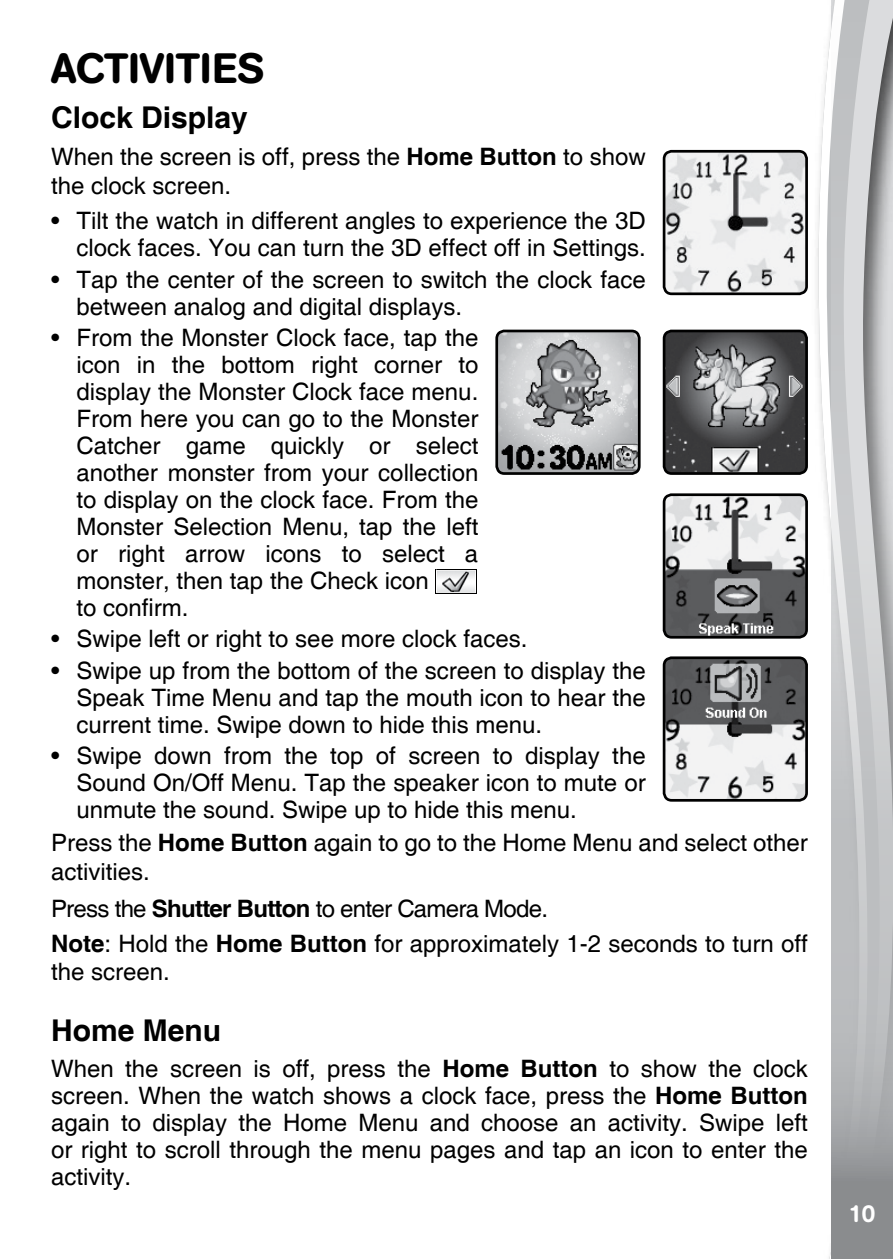
<style>
.page{position:relative;width:893px;height:1259px;background:#fff}
.page>*{position:absolute;margin:0;border:0;box-sizing:border-box;transform-origin:0 0}
.t1{font:500 42px "AG Book Rounded";color:#000}
.t2{font:700 30px "Helvetica";color:#000}
.t3{font:24px/27px "Helvetica";color:#000}
.t4{font:500 24px "AG Book Rounded";color:#fff}
.s1{font-weight:700}
</style>
<div class="page">
<svg style="left:818px;top:0;width:14px;height:1259px"></svg>
<svg style="left:832px;top:0;width:61px;height:1259px;background:#bcbdbf"></svg>
<img style="left:435px;top:569px;width:42px;height:24px">
<img style="left:664px;top:331px;width:140px;height:140px">
<div style="left:663px;top:330px;width:145px;height:145px;border:3px solid #000;border-radius:8px"></div>
<img style="left:664px;top:660px;width:143px;height:140px">
<div style="left:663px;top:656px;width:145px;height:145px;border:3px solid #000;border-radius:8px"></div>
<img style="left:499px;top:334px;width:138px;height:137px">
<div style="left:495px;top:330px;width:146px;height:145px;border:3px solid #000;border-radius:8px"></div>
<img style="left:664px;top:497px;width:143px;height:140px">
<div style="left:663px;top:493px;width:145px;height:145px;border:3px solid #000;border-radius:8px"></div>
<img style="left:667px;top:154px;width:137px;height:137px">
<div style="left:663px;top:150px;width:145px;height:145px;border:3px solid #000;border-radius:8px"></div>
<h1 class="t1" style="left:51px;top:44px;width:215px">ACTIVITIES</h1>
<p class="t2" style="left:51px;top:99px;width:198px">Clock Display</p>
<p class="t3" style="left:51px;top:143px;width:596px;line-height:28.8px">When the screen is off, press the <span class="s1">Home Button</span> to show the clock screen.</p>
<p class="t3" style="left:51px;top:208px;width:596px;text-align:right">• Tilt the watch in different angles to experience the 3D clock faces. You can turn the 3D effect off in Settings.</p>
<p class="t3" style="left:77px;top:266px;width:571px;text-indent:-26px">• Tap the center of the screen to switch the clock face between analog and digital displays.</p>
<p class="t3" style="left:77px;top:325px;width:403px;text-indent:-26px">• From the Monster Clock face, tap the icon in the bottom right corner to display the Monster Clock face menu.<br>From here you can go to the Monster<br>Catcher game quickly or select another monster from your collection to display on the clock face. From the<br>Monster Selection Menu, tap the left or right arrow icons to select a monster, then tap the Check icon<br>to confirm.</p>
<p class="t3" style="left:51px;top:626px;width:478px">• Swipe left or right to see more clock faces.</p>
<p class="t3" style="left:77px;top:657px;width:571px;text-align:justify;text-indent:-26px">• Swipe up from the bottom of the screen to display the Speak Time Menu and tap the mouth icon to hear the current time. Swipe down to hide this menu.</p>
<p class="t3" style="left:77px;top:742px;width:571px;text-align:justify;text-indent:-26px">• Swipe down from the top of screen to display the Sound On/Off Menu. Tap the speaker icon to mute or unmute the sound. Swipe up to hide this menu.</p>
<p class="t3" style="left:51px;top:829px;width:758px;line-height:28.8px">Press the <span class="s1">Home Button</span> again to go to the Home Menu and select other activities.</p>
<p class="t3" style="left:51px;top:891px;width:758px;line-height:35.4px">Press the <span class="s1">Shutter Button</span> to enter Camera Mode.<br><span class="s1">Note</span>: Hold the <span class="s1">Home Button</span> for approximately 1-2 seconds to turn off</p>
<p class="t3" style="left:51px;top:958px;width:120px">the screen.</p>
<p class="t2" style="left:51px;top:1012px;width:172px">Home Menu</p>
<p class="t3" style="left:51px;top:1055px;width:758px;text-align:justify">When the screen is off, press the <span class="s1">Home Button</span> to show the clock screen. When the watch shows a clock face, press the <span class="s1">Home Button </span>again to display the Home Menu and choose an activity. Swipe left or right to scroll through the menu pages and tap an icon to enter the activity.</p>
<p class="t4" style="left:848px;top:1199px;width:28px">10</p>
</div>
